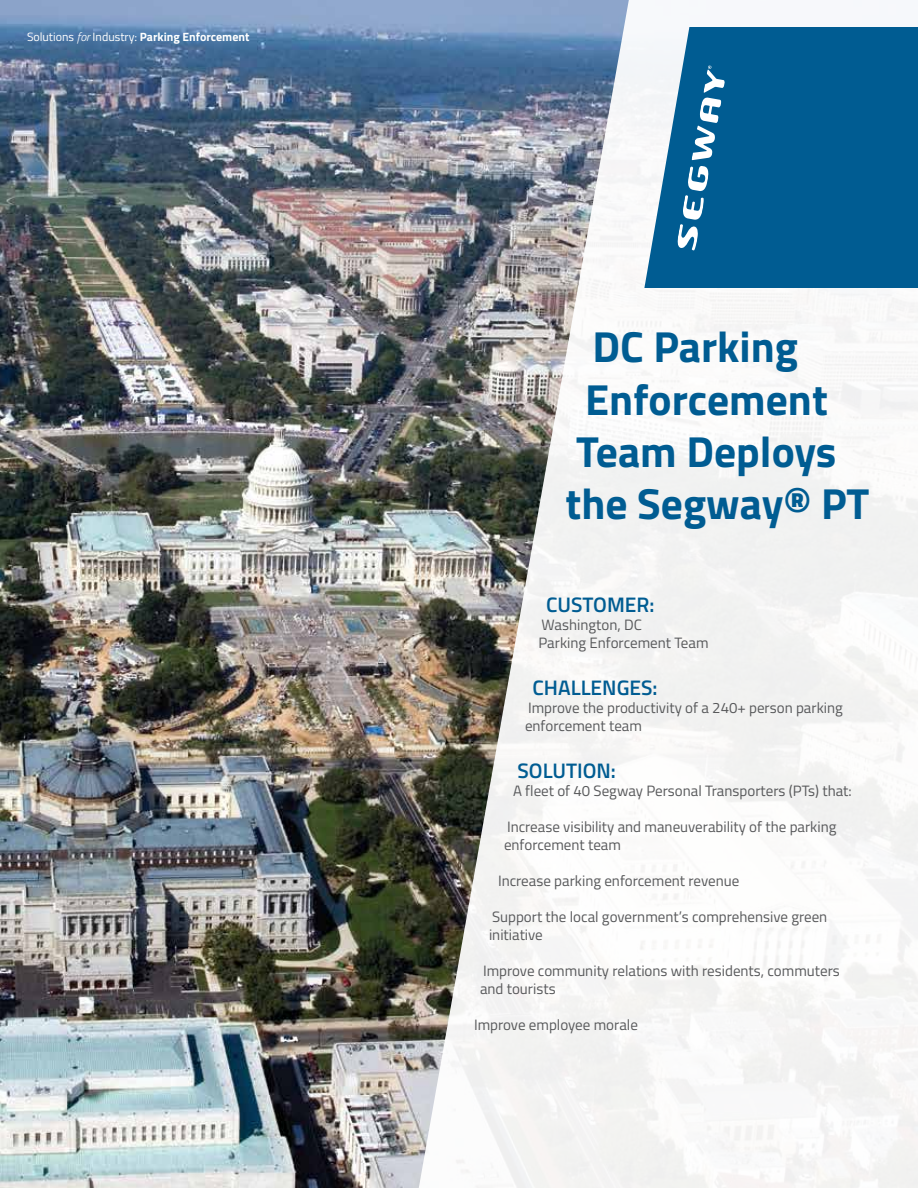
<style>
.page{position:relative;width:918px;height:1188px;background:#fff}
.page>*{position:absolute;margin:0;border:0;box-sizing:border-box;transform-origin:0 0}
.t1{font:700 43.5px "Titillium Web";color:#005c92}
.t2{font:600 21px "Titillium Web";color:#005c92}
.t3{font:15px/18px "Titillium Web";color:#58595b}
.t4{font:700 12px "Titillium Web";color:#fff}
.s1{font-weight:400}
.s2{font-weight:300;font-style:italic}
.s3{font-family:"Minion Pro";font-weight:400}
</style>
<div class="page">
<img style="left:0;top:0;width:414px;height:1188px">
<img style="left:414px;top:0;width:504px;height:1188px">
<svg style="left:644px;top:27px;width:274px;height:261px;background:#176b9b"></svg>
<svg style="left:677px;top:166px;width:33px;height:85px"></svg>
<svg style="left:691px;top:65px;width:34px;height:95px"></svg>
<p class="t4" style="left:27px;top:27px;width:224px"><span class="s1">Solutions</span> <span class="s2">for</span> <span class="s1">Industry</span><span class="s3">:</span> Parking Enforcement</p>
<h1 class="t1" style="left:592px;top:314px;width:207px">DC Parking</h1>
<h1 class="t1" style="left:585px;top:366px;width:244px">Enforcement</h1>
<h1 class="t1" style="left:576px;top:418px;width:262px">Team Deploys</h1>
<h1 class="t1" style="left:566px;top:471px;width:306px">the Segway® PT</h1>
<h2 class="t2" style="left:546px;top:589px;width:110px">CUSTOMER:</h2>
<p class="t3" style="left:538px;top:615px;width:172px">Washington, DC<br>Parking Enforcement Team</p>
<h2 class="t2" style="left:532px;top:672px;width:127px">CHALLENGES:</h2>
<p class="t3" style="left:525px;top:698px;width:319px">Improve the productivity of a 240+ person parking enforcement team</p>
<h2 class="t2" style="left:518px;top:755px;width:100px">SOLUTION:</h2>
<p class="t3" style="left:513px;top:781px;width:340px">A fleet of 40 Segway Personal Transporters (PTs) that:</p>
<p class="t3" style="left:504px;top:817px;width:334px">Increase visibility and maneuverability of the parking enforcement team</p>
<p class="t3" style="left:498px;top:871px;width:243px">Increase parking enforcement revenue</p>
<p class="t3" style="left:489px;top:907px;width:340px">Support the local government’s comprehensive green initiative</p>
<p class="t3" style="left:480px;top:961px;width:361px">Improve community relations with residents, commuters and tourists</p>
<p class="t3" style="left:474px;top:1015px;width:165px">Improve employee morale</p>
</div>
